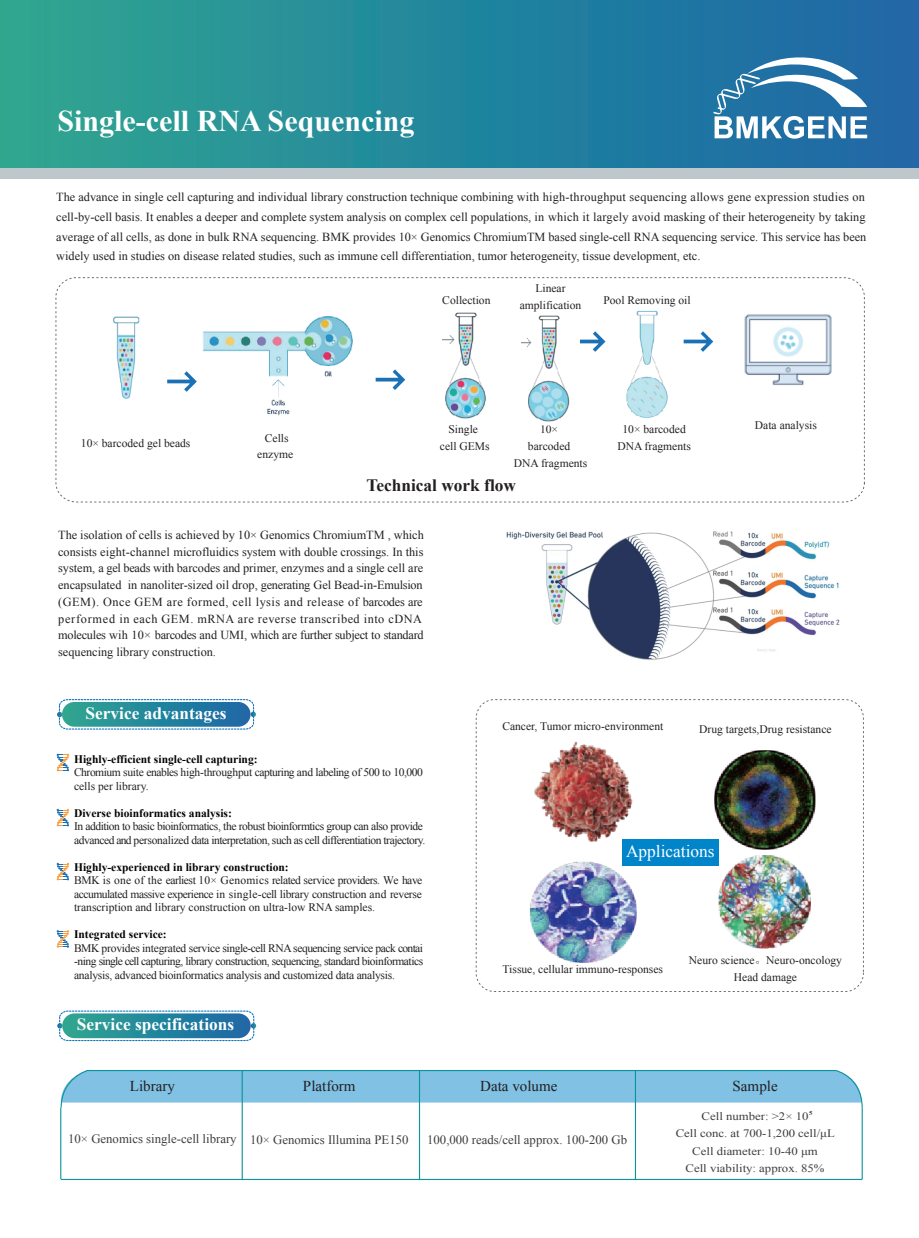
<style>
.page{position:relative;width:919px;height:1238px;background:#fff}
.page>*{position:absolute;margin:0;border:0;box-sizing:border-box;transform-origin:0 0}
.t1{font:700 30px "Times New Roman";color:#fff}
.t2{font:700 17.25px "Times New Roman";color:#fff}
.t3{font:700 17.25px "Times New Roman";color:#231f20}
.t4{font:17.25px "Times New Roman";color:#fff}
.t5{font:15px "Times New Roman";color:#231f20}
.t6{font:12.75px "Times New Roman";color:#3e3e3f}
.t7{font:12.3px/16.8px "Times New Roman";color:#231f20}
.t8{font:11.55px/16.8px "Times New Roman";color:#231f20;text-align:center}
.t9{font:11.55px/13.5px "Times New Roman";letter-spacing:-.04em;color:#231f20}
.t10{font:700 11.55px "Times New Roman";color:#030303}
.t11{font:11.4px/17.4px "Times New Roman";color:#3e3e3f;text-align:center;scale:1.12 1}
.t12{font:700 6px "Times New Roman";color:#3e3e3f;scale:1.12 1}
.s1{font-family:"Adobe Song Std";font-weight:300}
</style>
<div class="page">
<div style="left:1px;top:1px;width:917px;height:167px;background:linear-gradient(to right,#2ea691,#1b66a8)"></div>
<div style="left:1px;top:168px;width:917px;height:10px;background:#bdc7cc"></div>
<svg style="left:713px;top:47px;width:154px;height:92px"></svg>
<svg style="left:57px;top:753px;width:12px;height:18px"></svg>
<svg style="left:57px;top:808px;width:12px;height:18px"></svg>
<svg style="left:57px;top:862px;width:12px;height:18px"></svg>
<svg style="left:57px;top:930px;width:12px;height:17px"></svg>
<div style="left:622px;top:839px;width:96px;height:26px;background:#0084ca"></div>
<img style="left:534px;top:742px;width:99px;height:100px">
<img style="left:529px;top:861px;width:111px;height:102px">
<img style="left:713px;top:851px;width:98px;height:98px">
<img style="left:714px;top:750px;width:102px;height:101px">
<div style="left:476px;top:699px;width:387px;height:292px;border:1px dashed #6c6d70;border-radius:18px"></div>
<img style="left:506px;top:531px;width:334px;height:129px">
<svg style="left:57px;top:699px;width:199px;height:31px;background:#4e9cb1"></svg>
<svg style="left:57px;top:1010px;width:199px;height:31px;background:#4f9db1"></svg>
<img style="left:113px;top:316px;width:27px;height:83px">
<img style="left:203px;top:316px;width:150px;height:100px">
<img style="left:626px;top:310px;width:42px;height:108px">
<svg style="left:167px;top:371px;width:30px;height:21px"></svg>
<svg style="left:375px;top:369px;width:30px;height:21px"></svg>
<svg style="left:580px;top:331px;width:25px;height:21px"></svg>
<svg style="left:683px;top:331px;width:30px;height:21px"></svg>
<div style="left:56px;top:277px;width:808px;height:225px;border:1px dashed #6c6d70;border-radius:20px"></div>
<img style="left:744px;top:314px;width:88px;height:71px">
<img style="left:521px;top:315px;width:49px;height:107px">
<img style="left:442px;top:312px;width:44px;height:107px">
<div style="left:478px;top:331px;width:12px;height:17px;background:#fff"></div>
<hr style="left:242px;top:1070px;width:1px;height:109px;background:#0d939b">
<hr style="left:635px;top:1070px;width:1px;height:109px;background:#0d939b">
<hr style="left:61px;top:1178px;width:801px;height:1px;background:#0d939b">
<hr style="left:60px;top:1107px;width:1px;height:72px;background:#0d939b">
<hr style="left:861px;top:1107px;width:1px;height:72px;background:#0d939b">
<svg style="left:60px;top:1070px;width:803px;height:38px;background:#90c9e5"></svg>
<hr style="left:419px;top:1070px;width:1px;height:109px;background:#0d939b">
<h1 class="t1" style="left:58px;top:100px;width:358px">Single-cell RNA Sequencing</h1>
<p class="t7" style="left:56px;top:187px;width:811px;line-height:19.8px">The advance in single cell capturing and individual library construction technique combining with high-throughput sequencing allows gene expression studies on cell-by-cell basis. It enables a deeper and complete system analysis on complex cell populations, in which it largely avoid masking of their heterogeneity by taking average of all cells, as done in bulk RNA sequencing. BMK provides 10× Genomics ChromiumTM based single-cell RNA sequencing service. This service has been widely used in studies on disease related studies, such as immune cell differentiation, tumor heterogeneity, tissue development, etc.</p>
<p class="t8" style="left:442px;top:292px;width:50px">Collection</p>
<p class="t8" style="left:519px;top:279px;width:63px">Linear amplification</p>
<p class="t8" style="left:603px;top:292px;width:89px">Pool Removing oil</p>
<p class="t8" style="left:81px;top:434px;width:111px">10× barcoded gel beads</p>
<p class="t8" style="left:257px;top:429px;width:37px">Cells enzyme</p>
<p class="t8" style="left:440px;top:421px;width:51px">Single<br>cell GEMs</p>
<p class="t8" style="left:513px;top:421px;width:75px">10×<br>barcoded<br>DNA fragments</p>
<h2 class="t3" style="left:366px;top:474px;width:151px">Technical work flow</h2>
<p class="t7" style="left:58px;top:526px;width:367px">The isolation of cells is achieved by 10× Genomics ChromiumTM , which consists eight-channel microfluidics system with double crossings. In this system, a gel beads with barcodes and primer, enzymes and a single cell are encapsulated in nanoliter-sized oil drop, generating Gel Bead-in-Emulsion (GEM). Once GEM are formed, cell lysis and release of barcodes are performed in each GEM. mRNA are reverse transcribed into cDNA molecules wih 10× barcodes and UMI, which are further subject to standard sequencing library construction.</p>
<p class="t8" style="left:617px;top:421px;width:75px">10× barcoded<br>DNA fragments</p>
<p class="t8" style="left:755px;top:417px;width:63px">Data analysis</p>
<h2 class="t2" style="left:86px;top:701px;width:142px">Service advantages</h2>
<p class="t10" style="left:74px;top:750px;width:185px">Highly-efficient single-cell capturing:</p>
<p class="t9" style="left:74px;top:765px;width:350px">Chromium suite enables high-throughput capturing and labeling of 500 to 10,000 cells per library.</p>
<p class="t10" style="left:74px;top:804px;width:159px">Diverse bioinformatics analysis:</p>
<p class="t9" style="left:74px;top:819px;width:353px">In addition to basic bioinformatics, the robust bioinformtics group can also provide advanced and personalized data interpretation, such as cell differentiation trajectory.</p>
<p class="t10" style="left:74px;top:858px;width:216px">Highly-experienced in library construction:</p>
<p class="t8" style="left:74px;top:873px;width:350px;line-height:13.5px;text-align:justify">BMK is one of the earliest 10× Genomics related service providers. We have accumulated massive experience in single-cell library construction and reverse transcription and library construction on ultra-low RNA samples.</p>
<p class="t10" style="left:74px;top:926px;width:94px">Integrated service:</p>
<p class="t8" style="left:74px;top:940px;width:351px;line-height:13.5px;text-align:justify">BMK provides integrated service single-cell RNA sequencing service pack contai -ning single cell capturing, library construction, sequencing, standard bioinformatics analysis, advanced bioinformatics analysis and customized data analysis.</p>
<h2 class="t2" style="left:77px;top:1012px;width:159px">Service specifications</h2>
<p class="t8" style="left:502px;top:717px;width:162px">Cancer, Tumor micro-environment</p>
<p class="t8" style="left:699px;top:720px;width:134px">Drug targets,Drug resistance</p>
<h2 class="t4" style="left:626px;top:840px;width:90px">Applications</h2>
<p class="t8" style="left:502px;top:960px;width:162px">Tissue, cellular immuno-responses</p>
<p class="t8" style="left:689px;top:951px;width:154px">Neuro science<span class="s1">。</span>Neuro-oncology<br>Head damage</p>
<p class="t5" style="left:130px;top:1075px;width:46px">Library</p>
<p class="t5" style="left:303px;top:1075px;width:54px">Platform</p>
<p class="t5" style="left:480px;top:1075px;width:79px">Data volume</p>
<p class="t5" style="left:732px;top:1075px;width:46px">Sample</p>
<p class="t6" style="left:68px;top:1129px;width:342px">10× Genomics single-cell library 10× Genomics Illumina PE150</p>
<p class="t6" style="left:427px;top:1130px;width:201px">100,000 reads/cell approx. 100-200 Gb</p>
<p class="t12" style="left:809px;top:1108px;width:5px">5</p>
<p class="t11" style="left:675px;top:1106px;width:144px">Cell number: &gt;2× 10<br>Cell conc. at 700-1,200 cell/μL<br>Cell diameter: 10-40 μm<br>Cell viability: approx. 85%</p>
</div>
